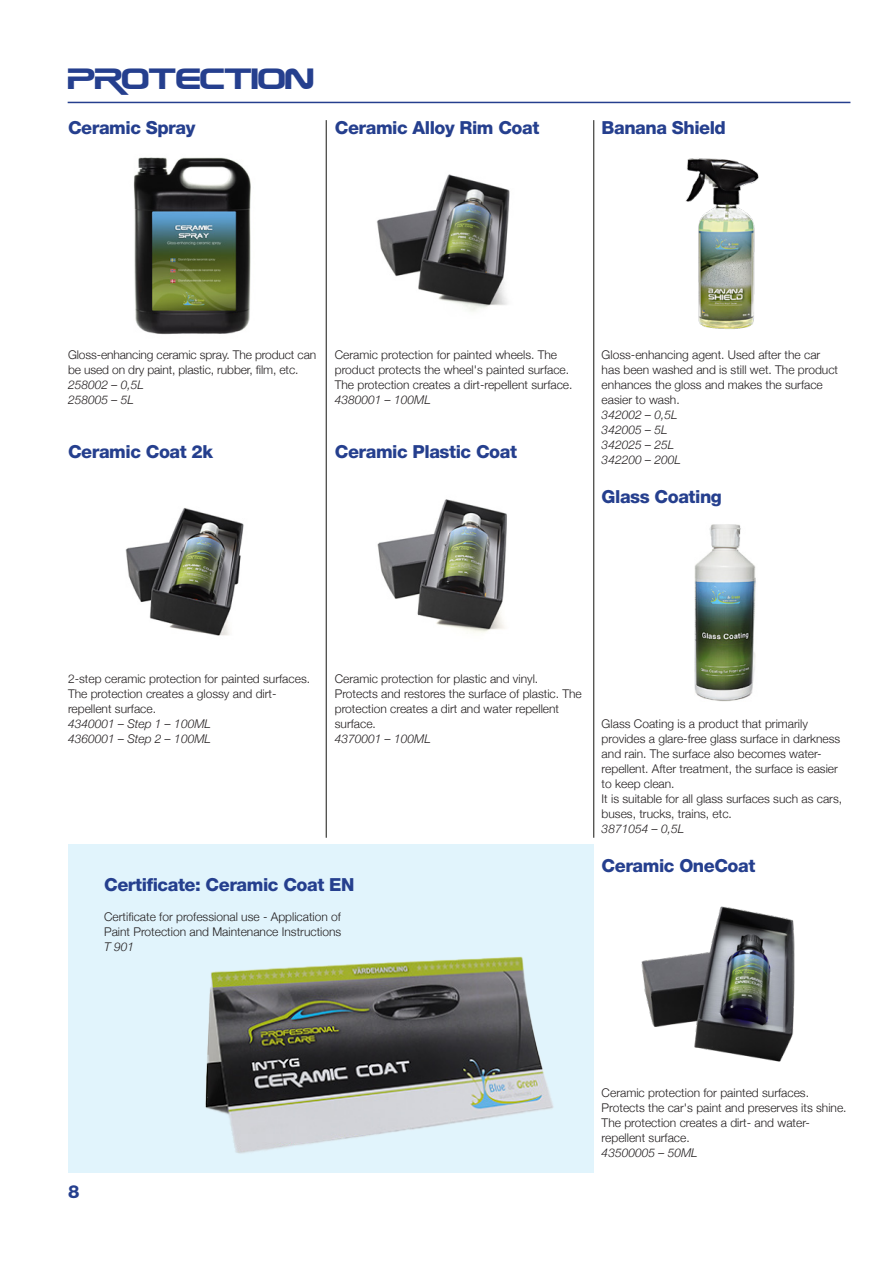
<style>
.page{position:relative;width:893px;height:1263px;background:#fff}
.page>*{position:absolute;margin:0;border:0;box-sizing:border-box;transform-origin:0 0}
.Rubrik_1_pre{font:30px "Zebulon";letter-spacing:-.025em;color:#253f8e}
.Produktnamn{font:800 18px "Helvetica Neue";letter-spacing:-.025em;color:#253f8e}
.Brödtext{font:300 12px/15px "Helvetica Neue";color:#231f20}
.Bröd_artikelnummer{font:italic 300 12px "Helvetica Neue";color:#231f20}
.s1{font-style:italic}
</style>
<div class="page">
<hr style="left:326px;top:120px;width:1px;height:718px;background:#161511">
<hr style="left:593px;top:120px;width:1px;height:718px;background:#161511">
<div style="left:68px;top:845px;width:526px;height:328px;background:#e1f4fc"></div>
<img style="left:133px;top:157px;width:118px;height:178px">
<img style="left:125px;top:508px;width:119px;height:128px">
<img style="left:377px;top:174px;width:133px;height:138px">
<img style="left:377px;top:499px;width:130px;height:134px">
<img style="left:685px;top:158px;width:74px;height:171px">
<img style="left:694px;top:524px;width:62px;height:178px">
<img style="left:641px;top:906px;width:154px;height:156px">
<hr style="left:68px;top:102px;width:782px;height:1px;background:#253f8e">
<img style="left:205px;top:956px;width:349px;height:198px">
<p class="Rubrik_1_pre" style="left:68px;top:60px;width:248px">PROTECTION</p>
<p class="Produktnamn" style="left:68px;top:117px;width:129px">Ceramic Spray</p>
<p class="Produktnamn" style="left:335px;top:117px;width:206px">Ceramic Alloy Rim Coat</p>
<p class="Produktnamn" style="left:602px;top:117px;width:126px">Banana Shield</p>
<p class="Brödtext" style="left:68px;top:346px;width:250px">Gloss-enhancing ceramic spray. The product can be used on dry paint, plastic, rubber, film, etc.</p>
<p class="Bröd_artikelnummer" style="left:68px;top:375px;width:77px">258002 – 0,5L</p>
<p class="Bröd_artikelnummer" style="left:68px;top:390px;width:67px">258005 – 5L</p>
<p class="Produktnamn" style="left:68px;top:441px;width:147px">Ceramic Coat 2k</p>
<p class="Brödtext" style="left:335px;top:346px;width:236px">Ceramic protection for painted wheels. The product protects the wheel's painted surface.</p>
<p class="Brödtext" style="left:335px;top:376px;width:239px">The protection creates a dirt-repellent surface.<br><span class="s1">4380001 – 100ML</span></p>
<p class="Produktnamn" style="left:335px;top:441px;width:184px">Ceramic Plastic Coat</p>
<p class="Brödtext" style="left:602px;top:346px;width:238px">Gloss-enhancing agent. Used after the car has been washed and is still wet. The product enhances the gloss and makes the surface easier to wash.</p>
<p class="Bröd_artikelnummer" style="left:602px;top:405px;width:77px">342002 – 0,5L</p>
<p class="Bröd_artikelnummer" style="left:602px;top:420px;width:67px">342005 – 5L</p>
<p class="Bröd_artikelnummer" style="left:602px;top:435px;width:74px">342025 – 25L</p>
<p class="Bröd_artikelnummer" style="left:602px;top:450px;width:81px">342200 – 200L</p>
<p class="Produktnamn" style="left:602px;top:486px;width:122px">Glass Coating</p>
<p class="Brödtext" style="left:68px;top:670px;width:244px">2-step ceramic protection for painted surfaces.<br>The protection creates a glossy and dirt&shy;repellent surface.</p>
<p class="Bröd_artikelnummer" style="left:68px;top:714px;width:144px">4340001 – Step 1 – 100ML</p>
<p class="Bröd_artikelnummer" style="left:68px;top:729px;width:144px">4360001 – Step 2 – 100ML</p>
<p class="Brödtext" style="left:335px;top:670px;width:248px">Ceramic protection for plastic and vinyl.<br>Protects and restores the surface of plastic. The protection creates a dirt and water repellent surface.</p>
<p class="Bröd_artikelnummer" style="left:335px;top:729px;width:98px">4370001 – 100ML</p>
<p class="Produktnamn" style="left:104px;top:874px;width:252px">Certificate: Ceramic Coat EN</p>
<p class="Brödtext" style="left:104px;top:908px;width:239px">Certificate for professional use - Application of<br>Paint Protection and Maintenance Instructions</p>
<p class="Bröd_artikelnummer" style="left:104px;top:937px;width:32px">T 901</p>
<p class="Brödtext" style="left:602px;top:715px;width:240px">Glass Coating is a product that primarily provides a glare-free glass surface in darkness and rain. The surface also becomes water&shy;repellent. After treatment, the surface is easier to keep clean.</p>
<p class="Brödtext" style="left:602px;top:790px;width:242px">It is suitable for all glass surfaces such as cars, buses, trucks, trains, etc.</p>
<p class="Bröd_artikelnummer" style="left:602px;top:819px;width:84px">3871054 – 0,5L</p>
<p class="Produktnamn" style="left:602px;top:855px;width:155px">Ceramic OneCoat</p>
<h2 class="Produktnamn" style="left:68px;top:1181px;width:13px">8</h2>
<p class="Brödtext" style="left:602px;top:1084px;width:246px">Ceramic protection for painted surfaces.<br>Protects the car's paint and preserves its shine.<br>The protection creates a dirt- and water&shy;repellent surface.</p>
<p class="Bröd_artikelnummer" style="left:602px;top:1143px;width:98px">43500005 – 50ML</p>
</div>
